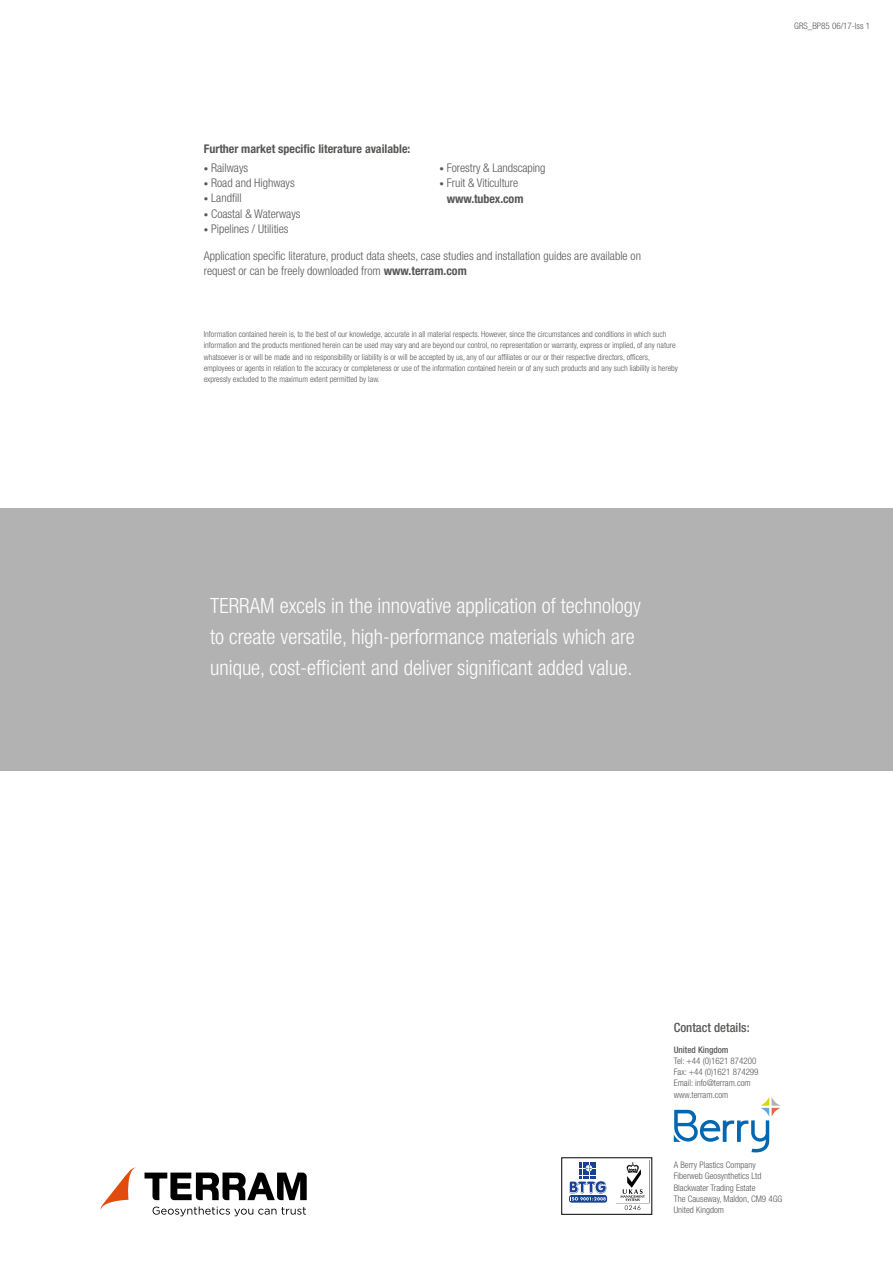
<style>
.page{position:relative;width:893px;height:1263px;background:#fff}
.page>*{position:absolute;margin:0;border:0;box-sizing:border-box;transform-origin:0 0}
.t1{font:300 condensed 21px/30.8px "Helvetica Neue";color:#fff}
.t2{font:500 condensed 12.75px "Helvetica Neue";color:#575756}
.t3{font:300 condensed 12px/15px "Helvetica Neue";color:#575756}
.t4{font:700 condensed 12px "Helvetica Neue";color:#575756}
.t5{font:300 condensed 9px/11.2px "Helvetica Neue";color:#575756}
.t6{font:500 condensed 9px "Helvetica Neue";color:#575756}
.t7{font:300 condensed 8.25px/11.2px "Helvetica Neue";color:#575756}
.s1{font-size:9px}
.s2{font-weight:700}
</style>
<div class="page">
<div style="left:0;top:508px;width:893px;height:263px;background:#b3b2b2"></div>
<svg style="left:145px;top:1172px;width:162px;height:28px"></svg>
<svg style="left:153px;top:1206px;width:153px;height:10px"></svg>
<svg style="left:100px;top:1167px;width:37px;height:43px"></svg>
<div style="left:569px;top:1195px;width:38px;height:7px;background:#164194;border-radius:3px"></div>
<svg style="left:569px;top:1162px;width:38px;height:39px"></svg>
<svg style="left:620px;top:1162px;width:25px;height:48px"></svg>
<svg style="left:674px;top:1097px;width:106px;height:55px"></svg>
<h3 class="t4" style="left:204px;top:142px;width:208px">Further market specific literature available:</h3>
<h3 class="t3" style="left:204px;top:160px;width:46px"><span class="s1">•</span> Railways</h3>
<h3 class="t3" style="left:204px;top:175px;width:92px"><span class="s1">•</span> Road and Highways</h3>
<h3 class="t3" style="left:204px;top:190px;width:39px"><span class="s1">•</span> Landfill</h3>
<h3 class="t3" style="left:204px;top:206px;width:98px"><span class="s1">•</span> Coastal &amp; Waterways</h3>
<h3 class="t3" style="left:204px;top:221px;width:86px"><span class="s1">•</span> Pipelines / Utilities</h3>
<h3 class="t3" style="left:440px;top:160px;width:107px"><span class="s1">•</span> Forestry &amp; Landscaping</h3>
<h3 class="t3" style="left:440px;top:175px;width:85px;line-height:15.8px;text-align:center"><span class="s1">•</span> Fruit &amp; Viticulture <span class="s2">www.tubex.com</span></h3>
<h3 class="t3" style="left:204px;top:248px;width:439px">Application specific literature, product data sheets, case studies and installation guides are available on request or can be freely downloaded from <span class="s2">www.terram.com</span></h3>
<p class="t7" style="left:204px;top:328px;width:476px">Information contained herein is, to the best of our knowledge, accurate in all material respects. However, since the circumstances and conditions in which such information and the products mentioned herein can be used may vary and are beyond our control, no representation or warranty, express or implied, of any nature whatsoever is or will be made and no responsibility or liability is or will be accepted by us, any of our affiliates or our or their respective directors, officers, employees or agents in relation to the accuracy or completeness or use of the information contained herein or of any such products and any such liability is hereby expressly excluded to the maximum extent permitted by law.</p>
<h1 class="t1" style="left:210px;top:590px;width:432px">TERRAM excels in the innovative application of technology to create versatile, high-performance materials which are unique, cost-efficient and deliver significant added value.</h1>
<p class="t5" style="left:794px;top:20px;width:77px">GRS_BP85 06/17-Iss 1</p>
<h2 class="t2" style="left:674px;top:1020px;width:78px">Contact details:</h2>
<p class="t6" style="left:674px;top:1044px;width:56px">United Kingdom</p>
<p class="t5" style="left:674px;top:1055px;width:86px">Tel: +44 (0)1621 874200<br>Fax: +44 (0)1621 874299<br>Email: info@terram.com www.terram.com</p>
<p class="t5" style="left:674px;top:1159px;width:110px">A Berry Plastics Company<br>Fiberweb Geosynthetics Ltd<br>Blackwater Trading Estate<br>The Causeway, Maldon, CM9 4GG<br>United Kingdom</p>
</div>
